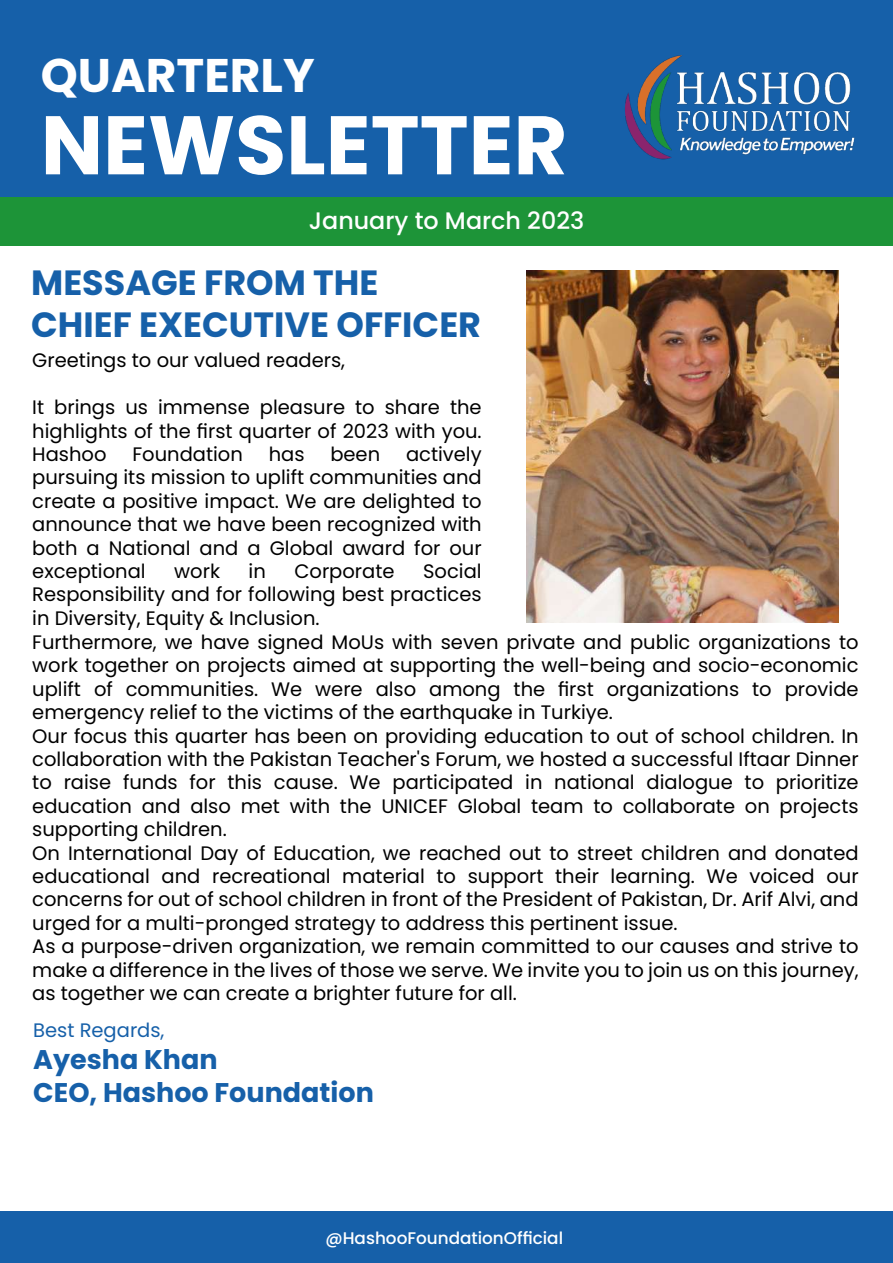
<style>
.page{position:relative;width:893px;height:1263px;background:#fff}
.page>*{position:absolute;margin:0;border:0;box-sizing:border-box;transform-origin:0 0}
.t1{font:700 82.95px "Poppins";color:#fff}
.t2{font:700 47.1px "Poppins";color:#fff}
.t3{font:700 34.95px/42px "Poppins";color:#1660a9}
.t4{font:700 27px/32.4px "Poppins";color:#1660a9}
.t5{font:500 23.85px "Poppins";color:#fff}
.t6{font:19.5px/23.4px "Poppins";color:#000;text-align:justify}
.t7{font:19.5px "Poppins";color:#1660a9}
.t8{font:500 16.8px "Poppins";color:#fff}
</style>
<div class="page">
<div style="left:0;top:0;width:893px;height:245px;background:#1660a9"></div>
<div style="left:0;top:1212px;width:893px;height:51px;background:#1660a9"></div>
<div style="left:0;top:197px;width:893px;height:48px;background:#1d9438"></div>
<img style="left:625px;top:55px;width:230px;height:105px">
<img style="left:527px;top:270px;width:311px;height:352px">
<h2 class="t2" style="left:41px;top:49px;width:275px">QUARTERLY</h2>
<h1 class="t1" style="left:41px;top:97px;width:528px">NEWSLETTER</h1>
<p class="t5" style="left:309px;top:206px;width:277px">January to March 2023</p>
<h3 class="t3" style="left:31px;top:262px;width:451px">MESSAGE FROM THE<br>CHIEF EXECUTIVE OFFICER</h3>
<p class="t6" style="left:32px;top:349px;width:314px">Greetings to our valued readers,</p>
<p class="t6" style="left:32px;top:396px;width:451px">It brings us immense pleasure to share the highlights of the first quarter of 2023 with you.<br>Hashoo</p>
<p class="t6" style="left:32px;top:442px;width:451px;text-indent:374px">actively pursuing its mission to uplift communities and create a positive impact. We are delighted to announce that we have been recognized with both a National and a Global award for our exceptional</p>
<p class="t6" style="left:132px;top:442px;width:112px">Foundation</p>
<p class="t6" style="left:269px;top:442px;width:37px">has</p>
<p class="t6" style="left:330px;top:442px;width:51px">been</p>
<p class="t6" style="left:32px;top:559px;width:828px;text-align:left;text-indent:391px">Social<br>Responsibility and for following best practices<br>in Diversity, Equity &amp; Inclusion.<br>Furthermore, we have signed MoUs with seven private and public organizations to work together on projects aimed at supporting the well-being and socio-economic uplift of communities. We were also among the first organizations to provide emergency relief to the victims of the earthquake in Turkiye.<br>Our focus this quarter has been on providing education to out of school children. In collaboration with the Pakistan Teacher's Forum, we hosted a successful Iftaar Dinner to raise funds for this cause. We participated in national dialogue to prioritize education and also met with the UNICEF Global team to collaborate on projects supporting children.<br>On International Day of Education, we reached out to street children and donated educational and recreational material to support their learning. We voiced our concerns for out of school children in front of the President of Pakistan, Dr. Arif Alvi, and urged for a multi-pronged strategy to address this pertinent issue.<br>As a purpose-driven organization, we remain committed to our causes and strive to make a difference in the lives of those we serve. We invite you to join us on this journey, as together we can create a brighter future for all.</p>
<p class="t6" style="left:174px;top:559px;width:47px">work</p>
<p class="t6" style="left:249px;top:559px;width:19px">in</p>
<p class="t6" style="left:294px;top:559px;width:102px">Corporate</p>
<p class="t7" style="left:33px;top:1019px;width:133px">Best Regards,</p>
<h3 class="t4" style="left:33px;top:1044px;width:342px">Ayesha Khan<br>CEO, Hashoo Foundation</h3>
<p class="t8" style="left:325px;top:1228px;width:239px">@HashooFoundationOfficial</p>
</div>
